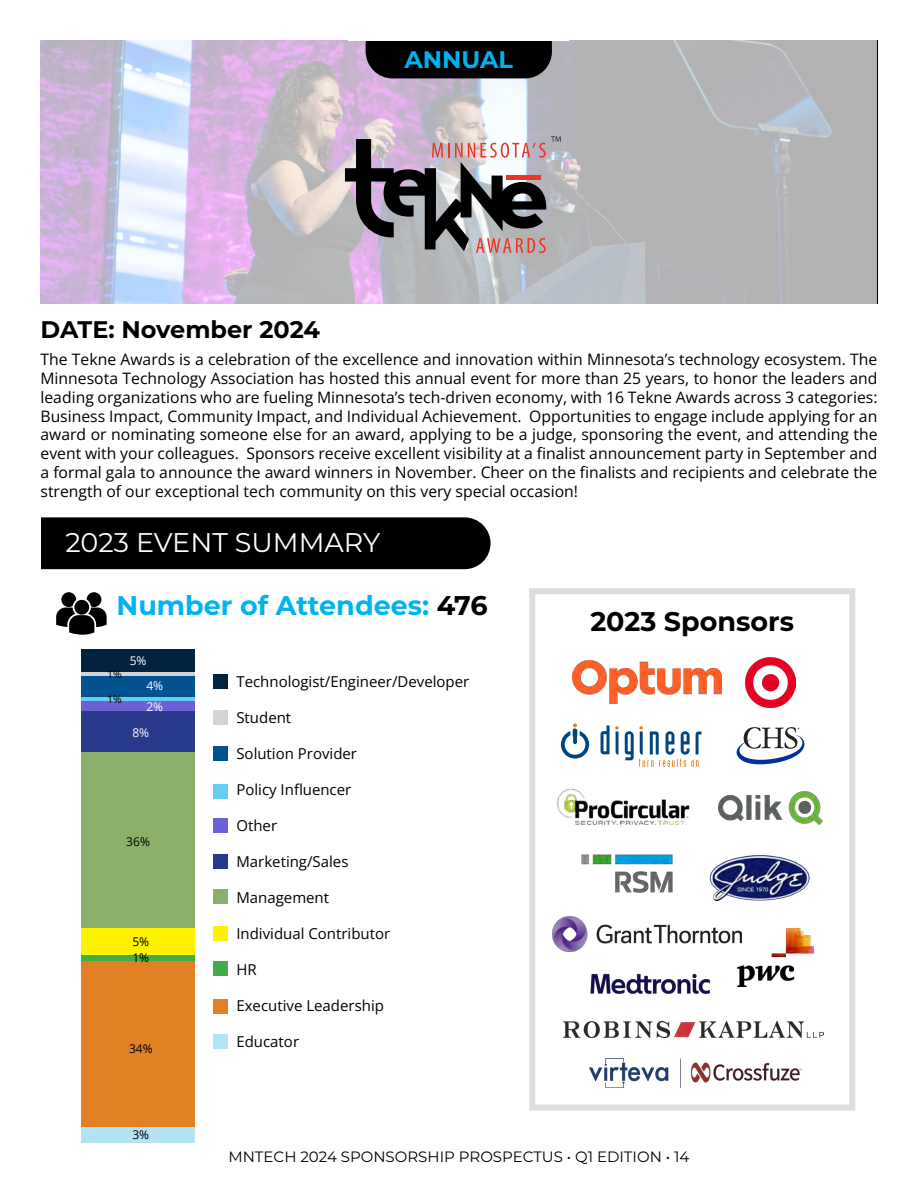
<style>
.page{position:relative;width:918px;height:1188px;background:#fff}
.page>*{position:absolute;margin:0;border:0;box-sizing:border-box;transform-origin:0 0}
.t1{font:700 27px "Montserrat";color:#00b3f0}
.t2{font:27px "Montserrat";color:#fff}
.t3{font:700 27px "Montserrat";color:#000}
.t4{font:700 24px "Montserrat";color:#000}
.t5{font:700 24px "Montserrat";color:#00b3f0}
.t6{font:15.75px/18.9px "Open Sans";color:#000;text-align:justify}
.t7{font:15px "Open Sans";color:#000}
.t8{font:15px "Montserrat";color:#000}
.t9{font:12px "Open Sans";color:#000}
.t10{font:12px/26.1px "Open Sans";color:#fff}
.t11{font:10.5px "Open Sans";color:#000}
.s1{color:#000}
</style>
<div class="page">
<svg style="left:40px;top:40px;width:838px;height:264px;background:#c1bbc9"></svg>
<div style="left:529px;top:588px;width:326px;height:523px;border:6px solid #dcddde"></div>
<div style="left:11px;top:517px;width:480px;height:52px;background:#000;border-radius:26px"></div>
<img style="left:572px;top:660px;width:150px;height:43px">
<img style="left:745px;top:657px;width:51px;height:51px">
<div style="left:366px;top:18px;width:186px;height:60px;background:#000;border-radius:27px"></div>
<div style="left:349px;top:3px;width:220px;height:37px;background:#fff"></div>
<svg style="left:736px;top:727px;width:69px;height:38px"></svg>
<img style="left:556px;top:788px;width:134px;height:38px">
<img style="left:718px;top:791px;width:105px;height:33px">
<svg style="left:561px;top:723px;width:28px;height:36px"></svg>
<svg style="left:601px;top:725px;width:18px;height:30px"></svg>
<svg style="left:625px;top:726px;width:76px;height:41px"></svg>
<img style="left:553px;top:916px;width:185px;height:35px">
<img style="left:709px;top:855px;width:101px;height:47px">
<img style="left:590px;top:973px;width:120px;height:21px">
<img style="left:738px;top:928px;width:76px;height:58px">
<img style="left:563px;top:1021px;width:261px;height:16px">
<img style="left:581px;top:854px;width:92px;height:39px">
<img style="left:590px;top:1059px;width:211px;height:29px">
<svg style="left:56px;top:592px;width:51px;height:43px"></svg>
<div style="left:213px;top:674px;width:14px;height:14px;background:#01233f"></div>
<div style="left:213px;top:711px;width:14px;height:14px;background:#d2d3d4"></div>
<div style="left:213px;top:746px;width:14px;height:14px;background:#00538f"></div>
<div style="left:213px;top:784px;width:14px;height:14px;background:#65cdf0"></div>
<div style="left:213px;top:819px;width:14px;height:14px;background:#6b61d5"></div>
<div style="left:213px;top:854px;width:14px;height:14px;background:#29398b"></div>
<div style="left:213px;top:889px;width:14px;height:15px;background:#8ab06c"></div>
<div style="left:213px;top:926px;width:14px;height:14px;background:#fff200"></div>
<div style="left:213px;top:999px;width:14px;height:14px;background:#e28025"></div>
<div style="left:213px;top:962px;width:14px;height:14px;background:#40ad49"></div>
<div style="left:213px;top:1035px;width:14px;height:14px;background:#b4e3f6"></div>
<div style="left:0;top:507px;width:40px;height:83px;background:#fff"></div>
<div style="left:81px;top:1126px;width:114px;height:17px;background:#b4e3f6"></div>
<div style="left:81px;top:955px;width:114px;height:9px;background:#40ad49"></div>
<div style="left:81px;top:961px;width:114px;height:165px;background:#e28025"></div>
<div style="left:81px;top:650px;width:114px;height:22px;background:#01233f"></div>
<hr style="left:81px;top:672px;width:114px;height:4px;background:#d2d3d4">
<div style="left:81px;top:676px;width:114px;height:22px;background:#00538f"></div>
<hr style="left:81px;top:698px;width:114px;height:3px;background:#65cdf0">
<div style="left:81px;top:701px;width:114px;height:11px;background:#6b61d5"></div>
<div style="left:81px;top:711px;width:114px;height:42px;background:#29398b"></div>
<div style="left:81px;top:753px;width:114px;height:176px;background:#8ab06c"></div>
<div style="left:81px;top:929px;width:114px;height:26px;background:#fff200"></div>
<svg style="left:345px;top:136px;width:216px;height:117px;background:#8a8187"></svg>
<h2 class="t5" style="left:404px;top:42px;width:110px">ANNUAL</h2>
<h2 class="t4" style="left:40px;top:312px;width:281px">DATE: November 2024</h2>
<p class="t6" style="left:40px;top:349px;width:839px">The Tekne Awards is a celebration of the excellence and innovation within Minnesota’s technology ecosystem. The Minnesota Technology Association has hosted this annual event for more than 25 years, to honor the leaders and leading organizations who are fueling Minnesota’s tech-driven economy, with 16 Tekne Awards across 3 categories:<br>Business Impact, Community Impact, and Individual Achievement. Opportunities to engage include applying for an award or nominating someone else for an award, applying to be a judge, sponsoring the event, and attending the event with your colleagues. Sponsors receive excellent visibility at a finalist announcement party in September and a formal gala to announce the award winners in November. Cheer on the finalists and recipients and celebrate the strength of our exceptional tech community on this very special occasion!</p>
<h1 class="t2" style="left:65px;top:524px;width:316px">2023 EVENT SUMMARY</h1>
<h1 class="t1" style="left:117px;top:586px;width:373px">Number of Attendees: <span class="s1">476</span></h1>
<p class="t11" style="left:107px;top:667px;width:16px">1%</p>
<p class="t11" style="left:107px;top:692px;width:16px">1%</p>
<p class="t10" style="left:130px;top:647px;width:18px">5%</p>
<p class="t10" style="left:146px;top:673px;width:18px">4%</p>
<p class="t10" style="left:132px;top:693px;width:32px;text-indent:14px">2%<br>8%</p>
<p class="t9" style="left:126px;top:834px;width:25px">36%</p>
<p class="t9" style="left:132px;top:933px;width:18px">5%</p>
<p class="t9" style="left:132px;top:949px;width:18px">1%</p>
<p class="t9" style="left:129px;top:1040px;width:25px">34%</p>
<p class="t9" style="left:132px;top:1127px;width:18px">3%</p>
<p class="t7" style="left:236px;top:671px;width:234px">Technologist/Engineer/Developer</p>
<p class="t7" style="left:236px;top:707px;width:56px">Student</p>
<p class="t7" style="left:236px;top:743px;width:122px">Solution Provider</p>
<p class="t7" style="left:236px;top:779px;width:116px">Policy Influencer</p>
<p class="t7" style="left:236px;top:815px;width:42px">Other</p>
<p class="t7" style="left:236px;top:851px;width:114px">Marketing/Sales</p>
<p class="t7" style="left:236px;top:887px;width:94px">Management</p>
<p class="t7" style="left:236px;top:923px;width:155px">Individual Contributor</p>
<p class="t7" style="left:236px;top:959px;width:22px">HR</p>
<p class="t7" style="left:236px;top:995px;width:149px">Executive Leadership</p>
<p class="t7" style="left:236px;top:1031px;width:64px">Educator</p>
<h1 class="t3" style="left:590px;top:602px;width:205px">2023 Sponsors</h1>
<p class="t8" style="left:228px;top:1146px;width:463px">MNTECH 2024 SPONSORSHIP PROSPECTUS • Q1 EDITION • 14</p>
</div>
